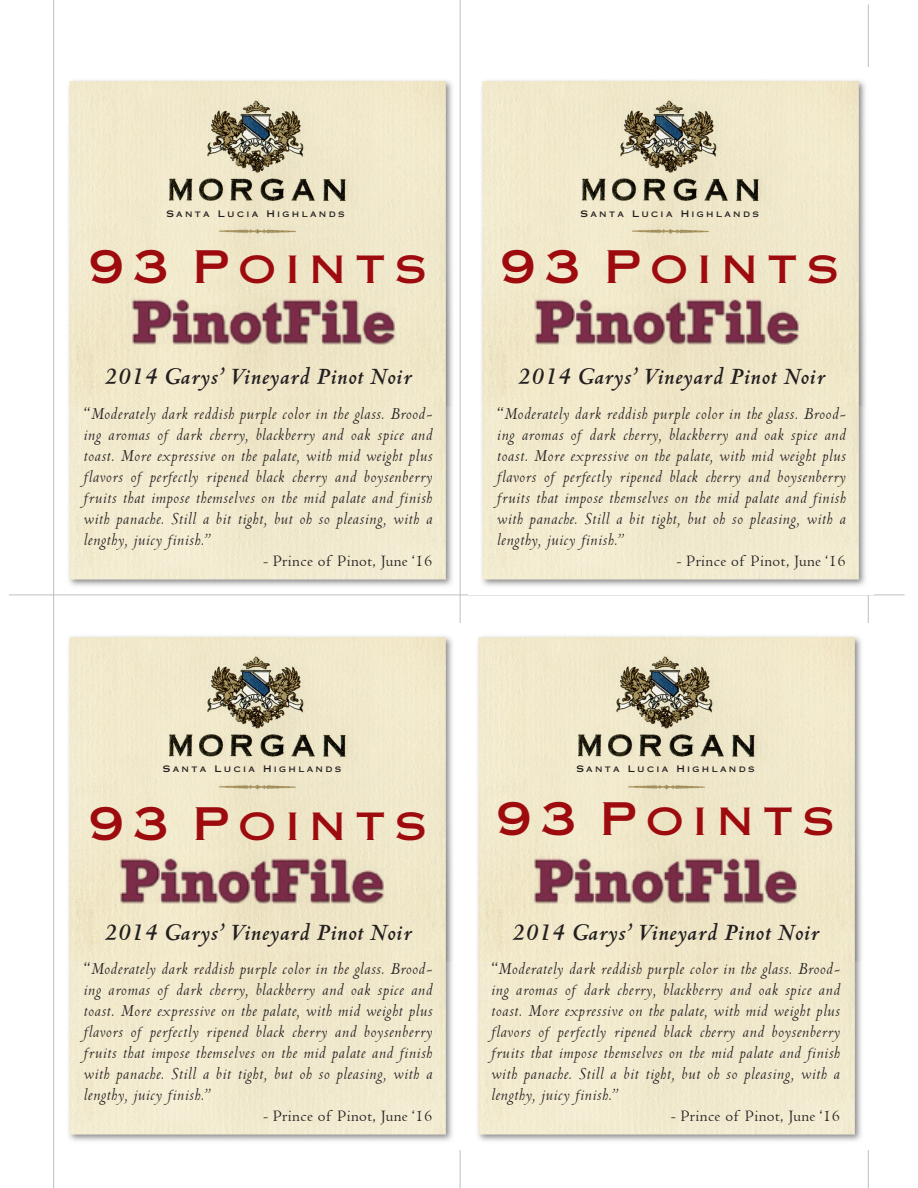
<style>
.page{position:relative;width:918px;height:1188px;background:#fff}
.page>*{position:absolute;margin:0;border:0;box-sizing:border-box;transform-origin:0 0}
.t1{font:45px "Copperplate Gothic Std 31 AB";letter-spacing:.2em;color:#9e0b0f}
.t2{font:italic 700 25.5px "Centaur";letter-spacing:.025em;color:#231f20}
.t3{font:italic 18px/21px "Centaur";letter-spacing:.04em;color:#231f20;text-align:justify}
.t4{font:16.5px "Centaur";letter-spacing:.025em;color:#231f20}
.t5{font:9px "Copperplate Gothic Std 31 AB";letter-spacing:.26em;color:#231f20}
.s1{font-style:normal}
</style>
<div class="page">
<img style="left:68px;top:68px;width:392px;height:526px">
<hr style="left:53px;top:0;width:1px;height:1188px;background:#bcbec0">
<hr style="left:868px;top:4px;width:1px;height:1184px;background:#bcbec0">
<hr style="left:9px;top:595px;width:895px;height:1px;background:#bcbec0">
<hr style="left:460px;top:0;width:1px;height:1188px;background:#bcbec0">
<img style="left:481px;top:68px;width:388px;height:526px">
<img style="left:131px;top:297px;width:265px;height:48px">
<img style="left:68px;top:635px;width:385px;height:506px">
<img style="left:477px;top:623px;width:392px;height:527px">
<img style="left:535px;top:297px;width:264px;height:48px">
<img style="left:120px;top:856px;width:264px;height:48px">
<img style="left:533px;top:856px;width:265px;height:48px">
<p class="t5" style="left:166px;top:208px;width:180px">Santa Lucia Highlands</p>
<p class="t5" style="left:581px;top:208px;width:180px">Santa Lucia Highlands</p>
<h1 class="t1" style="left:89px;top:240px;width:340px">93 Points</h1>
<h2 class="t2" style="left:104px;top:361px;width:309px">2014 Garys’ Vineyard Pinot Noir</h2>
<p class="t3" style="left:83px;top:402px;width:350px"><span class="s1">“</span>Moderately dark reddish purple color in the glass. Brood&shy;ing aromas of dark cherry, blackberry and oak spice and toast. More expressive on the palate, with mid weight plus flavors of perfectly ripened black cherry and boysenberry fruits that impose themselves on the mid palate and finish with panache. Still a bit tight, but oh so pleasing, with a lengthy, juicy finish.”</p>
<p class="t4" style="left:263px;top:550px;width:171px">- Prince of Pinot, June ‘16</p>
<h1 class="t1" style="left:501px;top:240px;width:340px">93 Points</h1>
<h2 class="t2" style="left:518px;top:361px;width:309px">2014 Garys’ Vineyard Pinot Noir</h2>
<p class="t3" style="left:497px;top:402px;width:350px"><span class="s1">“</span>Moderately dark reddish purple color in the glass. Brood&shy;ing aromas of dark cherry, blackberry and oak spice and toast. More expressive on the palate, with mid weight plus flavors of perfectly ripened black cherry and boysenberry fruits that impose themselves on the mid palate and finish with panache. Still a bit tight, but oh so pleasing, with a lengthy, juicy finish.”</p>
<p class="t4" style="left:676px;top:550px;width:171px">- Prince of Pinot, June ‘16</p>
<p class="t5" style="left:163px;top:764px;width:180px">Santa Lucia Highlands</p>
<p class="t5" style="left:576px;top:764px;width:180px">Santa Lucia Highlands</p>
<h1 class="t1" style="left:89px;top:797px;width:340px">93 Points</h1>
<h1 class="t1" style="left:496px;top:792px;width:340px">93 Points</h1>
<h2 class="t2" style="left:104px;top:916px;width:309px">2014 Garys’ Vineyard Pinot Noir</h2>
<p class="t3" style="left:83px;top:958px;width:350px"><span class="s1">“</span>Moderately dark reddish purple color in the glass. Brood&shy;ing aromas of dark cherry, blackberry and oak spice and toast. More expressive on the palate, with mid weight plus flavors of perfectly ripened black cherry and boysenberry fruits that impose themselves on the mid palate and finish with panache. Still a bit tight, but oh so pleasing, with a lengthy, juicy finish.”</p>
<p class="t4" style="left:263px;top:1106px;width:171px">- Prince of Pinot, June ‘16</p>
<h2 class="t2" style="left:512px;top:916px;width:309px">2014 Garys’ Vineyard Pinot Noir</h2>
<p class="t3" style="left:491px;top:958px;width:350px"><span class="s1">“</span>Moderately dark reddish purple color in the glass. Brood&shy;ing aromas of dark cherry, blackberry and oak spice and toast. More expressive on the palate, with mid weight plus flavors of perfectly ripened black cherry and boysenberry fruits that impose themselves on the mid palate and finish with panache. Still a bit tight, but oh so pleasing, with a lengthy, juicy finish.”</p>
<p class="t4" style="left:671px;top:1106px;width:171px">- Prince of Pinot, June ‘16</p>
</div>
